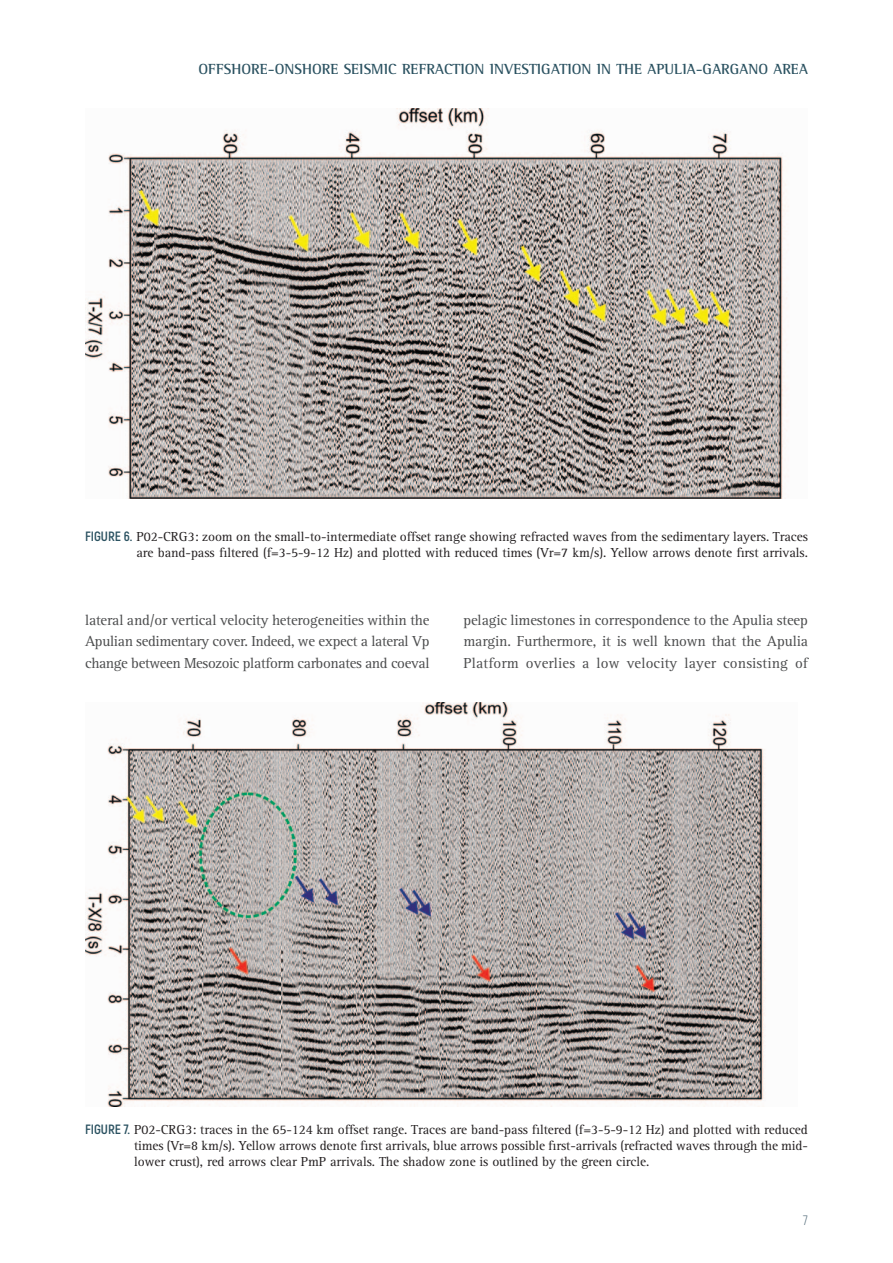
<style>
.page{position:relative;width:893px;height:1263px;background:#fff}
.page>*{position:absolute;margin:0;border:0;box-sizing:border-box;transform-origin:0 0}
.t1{font:15px/21.6px "Rotis Serif";letter-spacing:-.015em;color:#4b4c4d;text-align:justify}
.t2{font:700 15px "Rotis Semi Serif";color:#2b5261}
.t3{font:13.5px/16.2px "Rotis Serif";letter-spacing:-.005em;color:#231f20;text-align:right}
.t4{font:300 13.5px "Akrobat";color:#486271}
.s1{font-family:"Akrobat";font-weight:700;color:#2b5261}
</style>
<div class="page">
<img style="left:85px;top:109px;width:702px;height:390px">
<img style="left:85px;top:702px;width:680px;height:404px">
<p class="t2" style="left:199px;top:64px;width:611px">OFFSHORE-ONSHORE SEISMIC REFRACTION INVESTIGATION IN THE APULIA-GARGANO AREA</p>
<p class="t3" style="left:85px;top:529px;width:724px"><span class="s1">FIGURE 6.</span> P02-CRG3: zoom on the small-to-intermediate offset range showing refracted waves from the sedimentary layers. Traces are band-pass filtered (f=3-5-9-12 Hz) and plotted with reduced times (Vr=7 km/s). Yellow arrows denote first arrivals.</p>
<p class="t1" style="left:85px;top:610px;width:346px">lateral and/or vertical velocity heterogeneities within the Apulian sedimentary cover. Indeed, we expect a lateral Vp change between Mesozoic platform carbonates and coeval</p>
<p class="t1" style="left:463px;top:610px;width:346px">pelagic limestones in correspondence to the Apulia steep margin. Furthermore, it is well known that the Apulia Platform overlies a low velocity layer consisting of</p>
<p class="t3" style="left:134px;top:1123px;width:675px;text-align:justify;text-indent:-49px"><span class="s1">FIGURE 7.</span> P02-CRG3: traces in the 65-124 km offset range. Traces are band-pass filtered (f=3-5-9-12 Hz) and plotted with reduced times (Vr=8 km/s). Yellow arrows denote first arrivals, blue arrows possible first-arrivals (refracted waves through the mid&shy;lower crust), red arrows clear PmP arrivals. The shadow zone is outlined by the green circle.</p>
<p class="t4" style="left:803px;top:1214px;width:6px">7</p>
</div>
